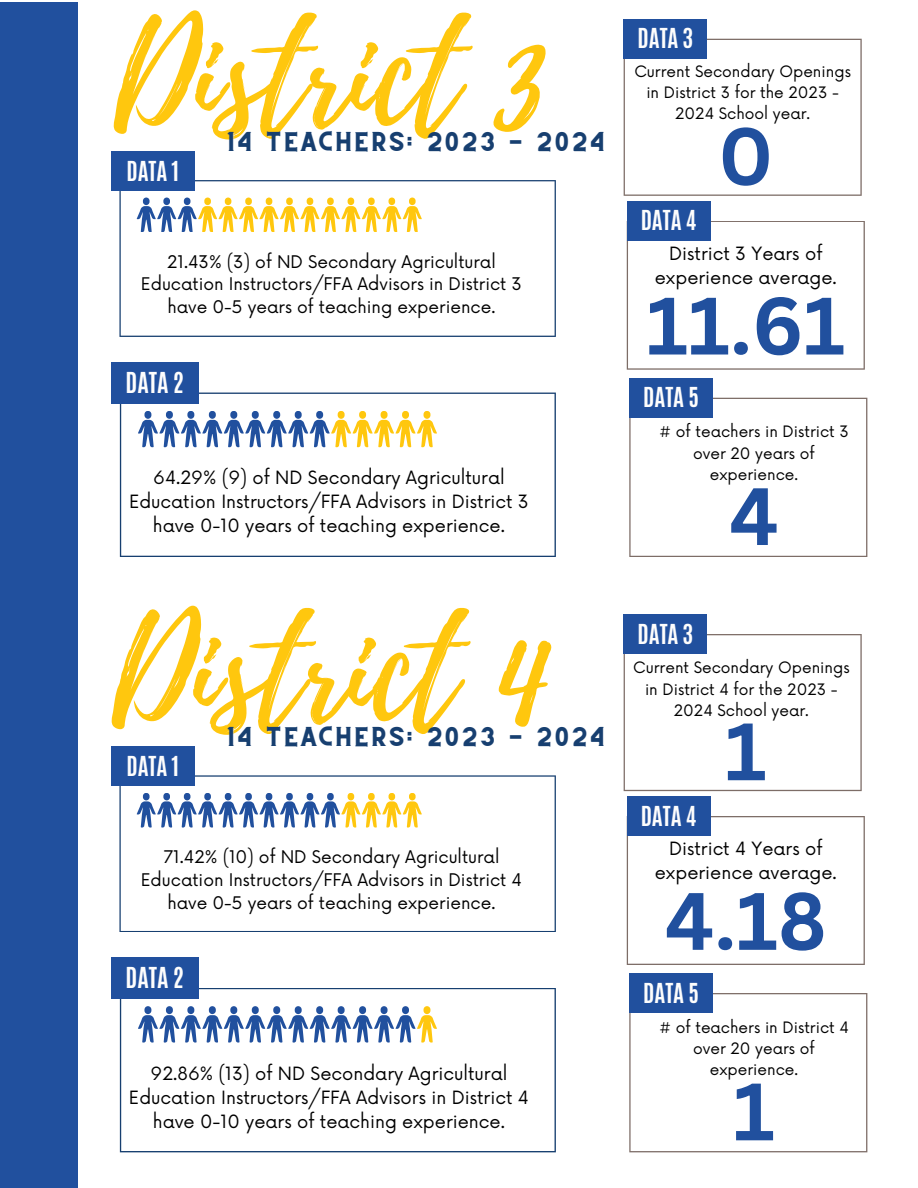
<style>
.page{position:relative;width:918px;height:1188px;background:#fff}
.page>*{position:absolute;margin:0;border:0;box-sizing:border-box;transform-origin:0 0}
.t1{font:133.8px "Playlist Script";color:#ffc70e}
.t2{font:700 79.35px "Canva Sans";color:#21509e}
.t3{font:700 24.15px "Antonio";color:#fdfdfd}
.t4{font:700 22.95px "Antonio";color:#fdfdfd}
.t5{font:19.2px "CS Gordon Vintage";color:#173f70}
.t6{font:17.85px/24.2px "Now";color:#000;text-align:center}
.t7{font:16.95px/23px "Now";color:#000;text-align:center}
.t8{font:15.3px/21.5px "Now";color:#000;text-align:center}
</style>
<div class="page">
<svg style="left:119px;top:180px;width:437px;height:157px"></svg>
<svg style="left:137px;top:198px;width:162px;height:34px"></svg>
<div style="left:111px;top:151px;width:84px;height:40px;background:#21509e"></div>
<svg style="left:120px;top:393px;width:436px;height:164px"></svg>
<svg style="left:138px;top:411px;width:106px;height:36px"></svg>
<svg style="left:331px;top:411px;width:106px;height:36px"></svg>
<div style="left:111px;top:362px;width:88px;height:42px;background:#21509e"></div>
<svg style="left:624px;top:39px;width:238px;height:157px"></svg>
<div style="left:624px;top:19px;width:83px;height:39px;background:#21509e"></div>
<svg style="left:627px;top:221px;width:238px;height:149px"></svg>
<div style="left:627px;top:201px;width:83px;height:39px;background:#21509e"></div>
<svg style="left:629px;top:398px;width:238px;height:159px"></svg>
<div style="left:629px;top:378px;width:84px;height:39px;background:#21509e"></div>
<svg style="left:119px;top:775px;width:437px;height:157px"></svg>
<svg style="left:137px;top:793px;width:101px;height:35px"></svg>
<svg style="left:341px;top:793px;width:81px;height:35px"></svg>
<div style="left:111px;top:746px;width:84px;height:40px;background:#21509e"></div>
<svg style="left:120px;top:988px;width:436px;height:164px"></svg>
<svg style="left:138px;top:1006px;width:106px;height:37px"></svg>
<svg style="left:417px;top:1006px;width:20px;height:37px"></svg>
<div style="left:111px;top:957px;width:88px;height:42px;background:#21509e"></div>
<svg style="left:624px;top:634px;width:238px;height:157px"></svg>
<div style="left:624px;top:614px;width:83px;height:40px;background:#21509e"></div>
<svg style="left:627px;top:816px;width:238px;height:149px"></svg>
<div style="left:627px;top:796px;width:83px;height:40px;background:#21509e"></div>
<svg style="left:629px;top:993px;width:238px;height:159px"></svg>
<div style="left:629px;top:973px;width:84px;height:40px;background:#21509e"></div>
<div style="left:0;top:2px;width:78px;height:1186px;background:#21509e"></div>
<p class="t1" style="left:114px;top:-20px;width:432px">District 3</p>
<p class="t5" style="left:226px;top:133px;width:382px">14 TEACHERS: 2023 - 2024</p>
<p class="t4" style="left:126px;top:154px;width:54px">DATA 1</p>
<p class="t7" style="left:141px;top:251px;width:383px">21.43% (3) of ND Secondary Agricultural<br>Education Instructors/FFA Advisors in District 3 have 0-5 years of teaching experience.</p>
<p class="t3" style="left:126px;top:365px;width:60px">DATA 2</p>
<p class="t6" style="left:129px;top:467px;width:401px">64.29% (9) of ND Secondary Agricultural<br>Education Instructors/FFA Advisors in District 3 have 0-10 years of teaching experience.</p>
<p class="t1" style="left:112px;top:575px;width:436px">District 4</p>
<p class="t5" style="left:226px;top:729px;width:382px">14 TEACHERS: 2023 - 2024</p>
<p class="t4" style="left:126px;top:750px;width:54px">DATA 1</p>
<p class="t7" style="left:141px;top:846px;width:383px">71.42% (10) of ND Secondary Agricultural<br>Education Instructors/FFA Advisors in District 4 have 0-5 years of teaching experience.</p>
<p class="t3" style="left:126px;top:961px;width:60px">DATA 2</p>
<p class="t6" style="left:129px;top:1062px;width:401px">92.86% (13) of ND Secondary Agricultural<br>Education Instructors/FFA Advisors in District 4 have 0-10 years of teaching experience.</p>
<p class="t4" style="left:637px;top:22px;width:57px">DATA 3</p>
<p class="t8" style="left:634px;top:61px;width:218px">Current Secondary Openings in District 3 for the 2023 -<br>2024 School year.</p>
<p class="t2" style="left:718px;top:100px;width:57px">0</p>
<p class="t4" style="left:641px;top:204px;width:57px">DATA 4</p>
<p class="t6" style="left:655px;top:242px;width:184px">District 3 Years of experience average.</p>
<p class="t2" style="left:646px;top:270px;width:200px">11.61</p>
<p class="t4" style="left:643px;top:381px;width:57px">DATA 5</p>
<p class="t8" style="left:659px;top:422px;width:191px"># of teachers in District 3 over 20 years of experience.</p>
<p class="t4" style="left:637px;top:617px;width:57px">DATA 3</p>
<p class="t2" style="left:729px;top:460px;width:51px">4</p>
<p class="t8" style="left:633px;top:658px;width:218px">Current Secondary Openings in District 4 for the 2023 -<br>2024 School year.</p>
<p class="t2" style="left:725px;top:695px;width:43px">1</p>
<p class="t4" style="left:641px;top:799px;width:57px">DATA 4</p>
<p class="t6" style="left:655px;top:838px;width:184px">District 4 Years of experience average.</p>
<p class="t2" style="left:665px;top:865px;width:163px">4.18</p>
<p class="t4" style="left:643px;top:976px;width:57px">DATA 5</p>
<p class="t8" style="left:659px;top:1017px;width:191px"># of teachers in District 4 over 20 years of experience.</p>
<p class="t2" style="left:733px;top:1056px;width:43px">1</p>
</div>
